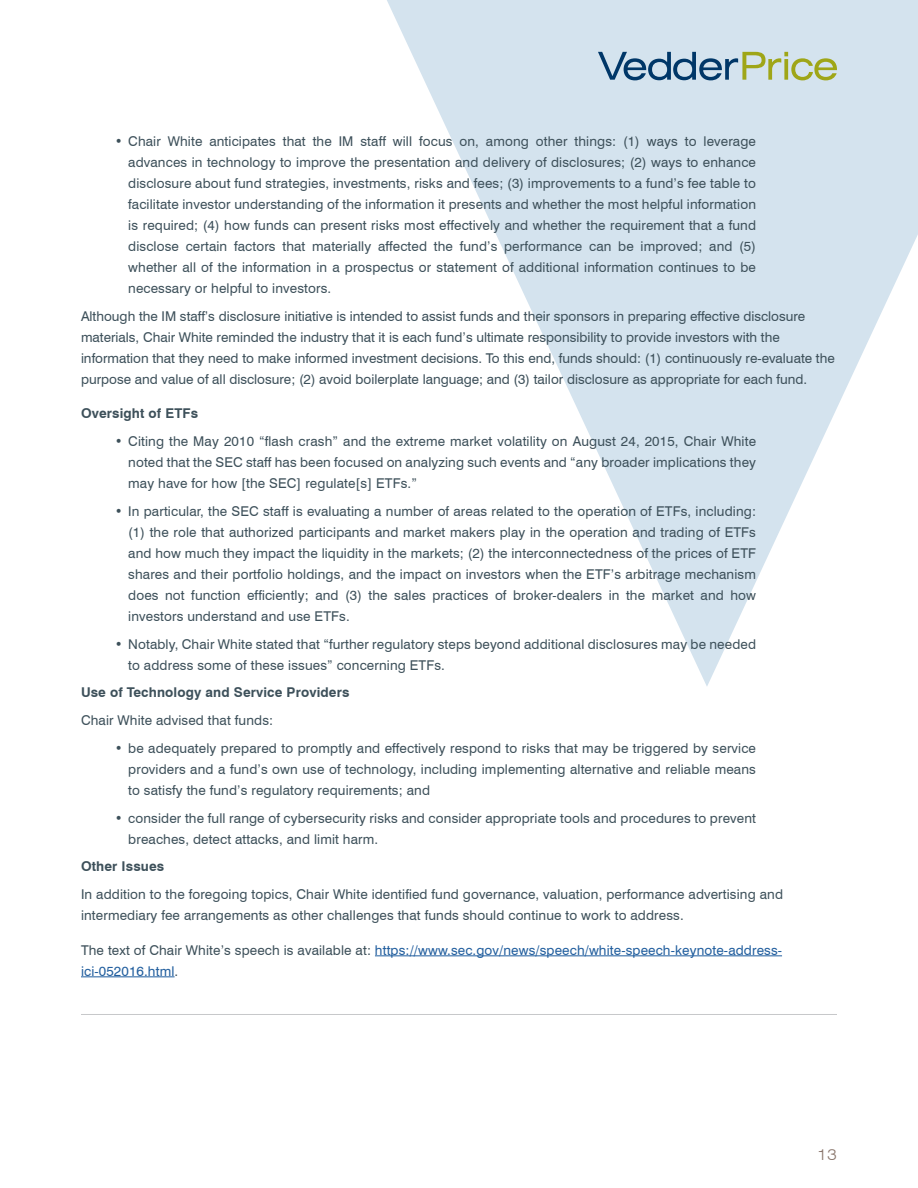
<style>
.page{position:relative;width:918px;height:1188px;background:#fff}
.page>*{position:absolute;margin:0;border:0;box-sizing:border-box;transform-origin:0 0}
.t1{font:300 expanded 15px "Swiss 721 BT";color:#88746a}
.t2{font:13.5px/21px "Swiss 721 BT";letter-spacing:.01em;color:#3d505a;text-align:justify}
.t3{font:13.5px/21px "Swiss 721 BT";letter-spacing:.01em;color:#215e9e}
.t4{font:700 13.5px "Swiss 721 BT";letter-spacing:.01em;color:#3d505a}
.s1{color:#3d505a}
</style>
<div class="page">
<svg style="left:387px;top:0;width:531px;height:686px;fill:#d4e3ee"></svg>
<svg style="left:598px;top:52px;width:239px;height:28px;background:#a1b7b5"></svg>
<hr style="left:81px;top:1014px;width:756px;height:1px;background:#c7c8ca">
<hr style="left:375px;top:955px;width:407px;height:1px;background:#215e9e">
<hr style="left:81px;top:976px;width:94px;height:1px;background:#215e9e">
<p class="t2" style="left:128px;top:131px;width:629px;text-indent:-14px">• Chair White anticipates that the IM staff will focus on, among other things: (1) ways to leverage advances in technology to improve the presentation and delivery of disclosures; (2) ways to enhance disclosure about fund strategies, investments, risks and fees; (3) improvements to a fund’s fee table to facilitate investor understanding of the information it presents and whether the most helpful information is required; (4) how funds can present risks most effectively and whether the requirement that a fund disclose certain factors that materially affected the fund’s performance can be improved; and (5) whether all of the information in a prospectus or statement of additional information continues to be necessary or helpful to investors.</p>
<p class="t2" style="left:81px;top:305px;width:755px;text-align:left">Although the IM staff’s disclosure initiative is intended to assist funds and their sponsors in preparing effective disclosure materials, Chair White reminded the industry that it is each fund’s ultimate responsibility to provide investors with the information that they need to make informed investment decisions. To this end, funds should: (1) continuously re-evaluate the purpose and value of all disclosure; (2) avoid boilerplate language; and (3) tailor disclosure as appropriate for each fund.</p>
<p class="t4" style="left:81px;top:405px;width:119px">Oversight of ETFs</p>
<p class="t2" style="left:128px;top:431px;width:629px;text-indent:-14px">• Citing the May 2010 “flash crash” and the extreme market volatility on August 24, 2015, Chair White noted that the SEC staff has been focused on analyzing such events and “any broader implications they may have for how [the SEC] regulate[s] ETFs.”</p>
<p class="t2" style="left:128px;top:500px;width:629px;text-indent:-14px">• In particular, the SEC staff is evaluating a number of areas related to the operation of ETFs, including: (1) the role that authorized participants and market makers play in the operation and trading of ETFs and how much they impact the liquidity in the markets; (2) the interconnectedness of the prices of ETF shares and their portfolio holdings, and the impact on investors when the ETF’s arbitrage mechanism does not function efficiently; and (3) the sales practices of broker-dealers in the market and how investors understand and use ETFs.</p>
<p class="t2" style="left:128px;top:633px;width:629px;text-indent:-14px">• Notably, Chair White stated that “further regulatory steps beyond additional disclosures may be needed to address some of these issues” concerning ETFs.</p>
<p class="t4" style="left:81px;top:684px;width:270px">Use of Technology and Service Providers</p>
<p class="t2" style="left:81px;top:710px;width:194px">Chair White advised that funds:</p>
<p class="t2" style="left:128px;top:737px;width:629px;text-indent:-14px">• be adequately prepared to promptly and effectively respond to risks that may be triggered by service providers and a fund’s own use of technology, including implementing alternative and reliable means to satisfy the fund’s regulatory requirements; and</p>
<p class="t2" style="left:128px;top:807px;width:629px;text-indent:-14px">• consider the full range of cybersecurity risks and consider appropriate tools and procedures to prevent breaches, detect attacks, and limit harm.</p>
<p class="t4" style="left:81px;top:858px;width:85px">Other Issues</p>
<p class="t2" style="left:81px;top:884px;width:704px">In addition to the foregoing topics, Chair White identified fund governance, valuation, performance advertising and intermediary fee arrangements as other challenges that funds should continue to work to address.</p>
<p class="t3" style="left:81px;top:939px;width:703px"><span class="s1">The text of Chair White’s speech is available at:</span> https://www.sec.gov/news/speech/white-speech-keynote-address&shy;ici-052016.html<span class="s1">.</span></p>
<p class="t1" style="left:818px;top:1146px;width:21px">13</p>
</div>
